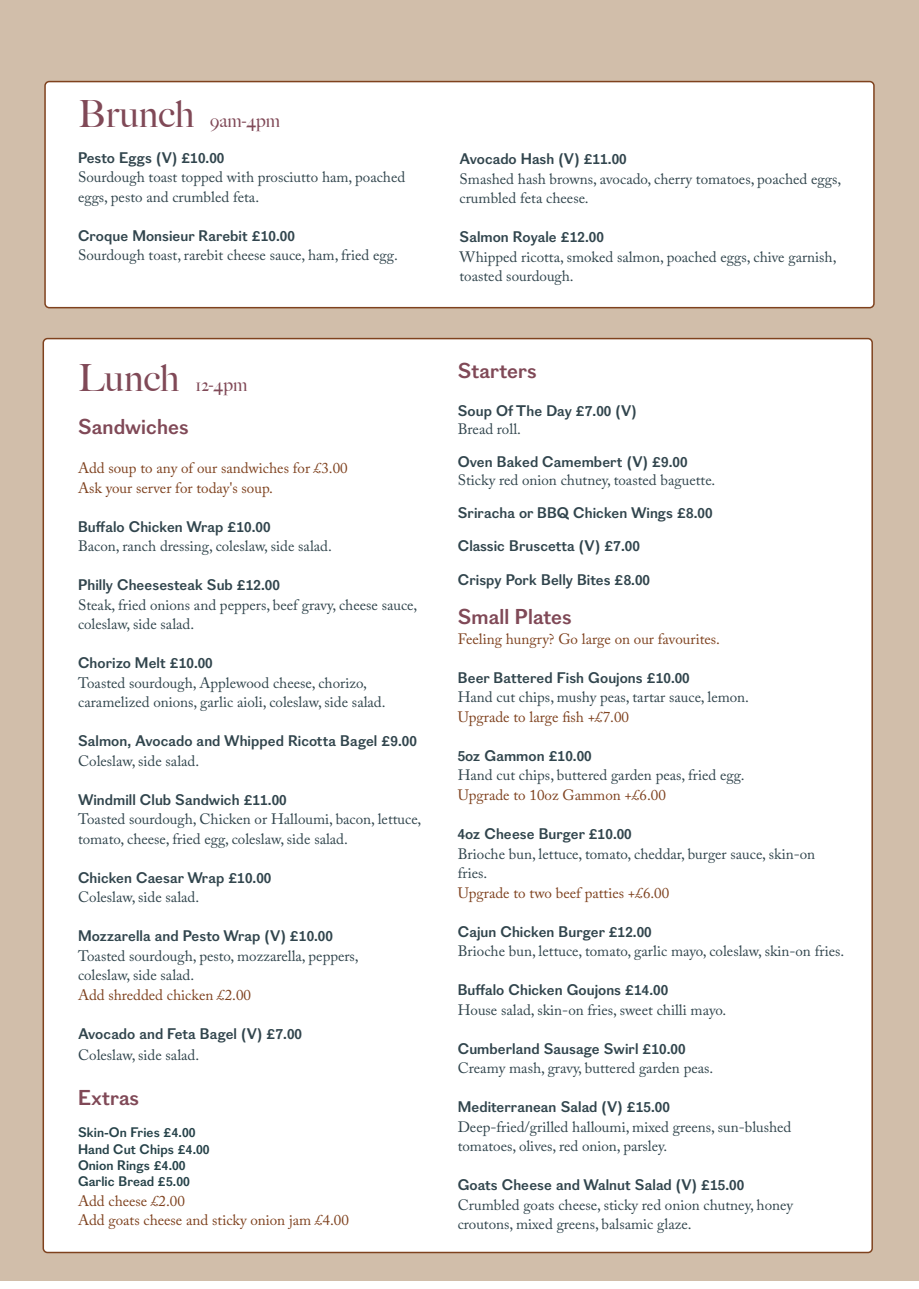
<style>
.page{position:relative;width:919px;height:1289px;background:#fff}
.page>*{position:absolute;margin:0;border:0;box-sizing:border-box;transform-origin:0 0}
.t1{font:700 21px "Figgins Sans";color:#804957}
.t2{font:500 18px "Big Caslon";color:#804957}
.t3{font:15px/19.5px "Adobe Caslon Pro";color:#31454d}
.t4{font:700 15px "Figgins Sans";color:#31454d}
.t5{font:15px "Adobe Caslon Pro";color:#7e411e}
.t6{font:700 13.5px "Figgins Sans";color:#264249}
.s1{font-size:37.5px}
</style>
<div class="page">
<div style="left:0;top:0;width:918px;height:1280px;background:#d1beaa"></div>
<div style="left:45px;top:82px;width:828px;height:226px;background:#fff;border-radius:4px"></div>
<div style="left:44px;top:81px;width:830px;height:227px;border:2px solid #7f421e;border-radius:4px"></div>
<div style="left:43px;top:338px;width:829px;height:914px;background:#fff;border-radius:4px"></div>
<p class="t2" style="left:78px;top:106px;width:204px"><span class="s1">Brunch</span> 9am-4pm</p>
<p class="t4" style="left:78px;top:149px;width:148px">Pesto Eggs (V) £10.00</p>
<p class="t3" style="left:78px;top:167px;width:329px">Sourdough toast topped with prosciutto ham, poached</p>
<p class="t3" style="left:78px;top:187px;width:183px">eggs, pesto and crumbled feta.</p>
<p class="t4" style="left:78px;top:227px;width:218px">Croque Monsieur Rarebit £10.00</p>
<p class="t3" style="left:78px;top:245px;width:321px">Sourdough toast, rarebit cheese sauce, ham, fried egg.</p>
<p class="t2" style="left:78px;top:369px;width:171px"><span class="s1">Lunch</span> 12-4pm</p>
<p class="t1" style="left:78px;top:414px;width:112px">Sandwiches</p>
<p class="t5" style="left:78px;top:459px;width:271px">Add soup to any of our sandwiches for £3.00</p>
<p class="t5" style="left:78px;top:479px;width:196px">Ask your server for today's soup.</p>
<p class="t4" style="left:78px;top:517px;width:194px">Buffalo Chicken Wrap £10.00</p>
<p class="t3" style="left:78px;top:536px;width:255px">Bacon, ranch dressing, coleslaw, side salad.</p>
<p class="t4" style="left:78px;top:576px;width:203px">Philly Cheesesteak Sub £12.00</p>
<p class="t3" style="left:78px;top:595px;width:341px">Steak, fried onions and peppers, beef gravy, cheese sauce, coleslaw, side salad.</p>
<p class="t4" style="left:78px;top:654px;width:136px">Chorizo Melt £10.00</p>
<p class="t3" style="left:78px;top:673px;width:290px">Toasted sourdough, Applewood cheese, chorizo,</p>
<p class="t3" style="left:78px;top:692px;width:309px">caramelized onions, garlic aioli, coleslaw, side salad.</p>
<p class="t4" style="left:78px;top:732px;width:340px">Salmon, Avocado and Whipped Ricotta Bagel £9.00</p>
<p class="t3" style="left:78px;top:751px;width:123px">Coleslaw, side salad.</p>
<p class="t4" style="left:78px;top:790px;width:210px">Windmill Club Sandwich £11.00</p>
<p class="t3" style="left:78px;top:809px;width:345px">Toasted sourdough, Chicken or Halloumi, bacon, lettuce, tomato, cheese, fried egg, coleslaw, side salad.</p>
<p class="t4" style="left:78px;top:868px;width:195px">Chicken Caesar Wrap £10.00</p>
<p class="t3" style="left:78px;top:887px;width:123px">Coleslaw, side salad.</p>
<p class="t4" style="left:78px;top:927px;width:256px">Mozzarella and Pesto Wrap (V) £10.00</p>
<p class="t3" style="left:78px;top:946px;width:282px">Toasted sourdough, pesto, mozzarella, peppers,</p>
<p class="t3" style="left:78px;top:965px;width:118px">coleslaw, side salad.</p>
<p class="t5" style="left:78px;top:986px;width:174px">Add shredded chicken £2.00</p>
<p class="t4" style="left:78px;top:1024px;width:225px">Avocado and Feta Bagel (V) £7.00</p>
<p class="t3" style="left:78px;top:1045px;width:123px">Coleslaw, side salad.</p>
<p class="t1" style="left:78px;top:1084px;width:63px">Extras</p>
<p class="t6" style="left:78px;top:1124px;width:119px">Skin-On Fries £4.00</p>
<p class="t6" style="left:78px;top:1140px;width:133px">Hand Cut Chips £4.00</p>
<p class="t6" style="left:78px;top:1156px;width:109px">Onion Rings £4.00</p>
<p class="t6" style="left:78px;top:1173px;width:113px">Garlic Bread £5.00</p>
<p class="t5" style="left:78px;top:1191px;width:108px">Add cheese £2.00</p>
<p class="t5" style="left:78px;top:1211px;width:272px">Add goats cheese and sticky onion jam £4.00</p>
<p class="t4" style="left:459px;top:150px;width:169px">Avocado Hash (V) £11.00</p>
<p class="t3" style="left:459px;top:169px;width:383px">Smashed hash browns, avocado, cherry tomatoes, poached eggs, crumbled feta cheese.</p>
<p class="t4" style="left:459px;top:228px;width:146px">Salmon Royale £12.00</p>
<p class="t3" style="left:459px;top:247px;width:378px">Whipped ricotta, smoked salmon, poached eggs, chive garnish, toasted sourdough.</p>
<p class="t1" style="left:457px;top:358px;width:80px">Starters</p>
<p class="t4" style="left:457px;top:401px;width:180px">Soup Of The Day £7.00 (V)</p>
<p class="t3" style="left:457px;top:419px;width:65px">Bread roll.</p>
<p class="t4" style="left:457px;top:452px;width:231px">Oven Baked Camembert (V) £9.00</p>
<p class="t3" style="left:457px;top:470px;width:259px">Sticky red onion chutney, toasted baguette.</p>
<p class="t4" style="left:457px;top:503px;width:256px">Sriracha or BBQ Chicken Wings £8.00</p>
<p class="t4" style="left:457px;top:536px;width:183px">Classic Bruscetta (V) £7.00</p>
<p class="t4" style="left:457px;top:571px;width:194px">Crispy Pork Belly Bites £8.00</p>
<p class="t1" style="left:457px;top:604px;width:115px">Small Plates</p>
<p class="t5" style="left:457px;top:630px;width:264px">Feeling hungry? Go large on our favourites.</p>
<p class="t4" style="left:457px;top:668px;width:233px">Beer Battered Fish Goujons £10.00</p>
<p class="t3" style="left:457px;top:687px;width:293px">Hand cut chips, mushy peas, tartar sauce, lemon.</p>
<p class="t5" style="left:457px;top:708px;width:173px">Upgrade to large fish +£7.00</p>
<p class="t4" style="left:457px;top:746px;width:135px">5oz Gammon £10.00</p>
<p class="t3" style="left:457px;top:765px;width:288px">Hand cut chips, buttered garden peas, fried egg.</p>
<p class="t5" style="left:457px;top:786px;width:209px">Upgrade to 10oz Gammon +£6.00</p>
<p class="t4" style="left:457px;top:824px;width:175px">4oz Cheese Burger £10.00</p>
<p class="t3" style="left:457px;top:843px;width:359px">Brioche bun, lettuce, tomato, cheddar, burger sauce, skin-on fries.</p>
<p class="t5" style="left:457px;top:883px;width:213px">Upgrade to two beef patties +£6.00</p>
<p class="t4" style="left:457px;top:922px;width:195px">Cajun Chicken Burger £12.00</p>
<p class="t3" style="left:457px;top:941px;width:388px">Brioche bun, lettuce, tomato, garlic mayo, coleslaw, skin-on fries.</p>
<p class="t4" style="left:457px;top:980px;width:212px">Buffalo Chicken Goujons £14.00</p>
<p class="t3" style="left:457px;top:999px;width:270px">House salad, skin-on fries, sweet chilli mayo.</p>
<p class="t4" style="left:457px;top:1039px;width:229px">Cumberland Sausage Swirl £10.00</p>
<p class="t3" style="left:457px;top:1058px;width:257px">Creamy mash, gravy, buttered garden peas.</p>
<p class="t4" style="left:457px;top:1097px;width:214px">Mediterranean Salad (V) £15.00</p>
<p class="t3" style="left:457px;top:1116px;width:335px">Deep-fried/grilled halloumi, mixed greens, sun-blushed tomatoes, olives, red onion, parsley.</p>
<p class="t4" style="left:457px;top:1175px;width:288px">Goats Cheese and Walnut Salad (V) £15.00</p>
<p class="t3" style="left:457px;top:1194px;width:337px">Crumbled goats cheese, sticky red onion chutney, honey croutons, mixed greens, balsamic glaze.</p>
</div>
